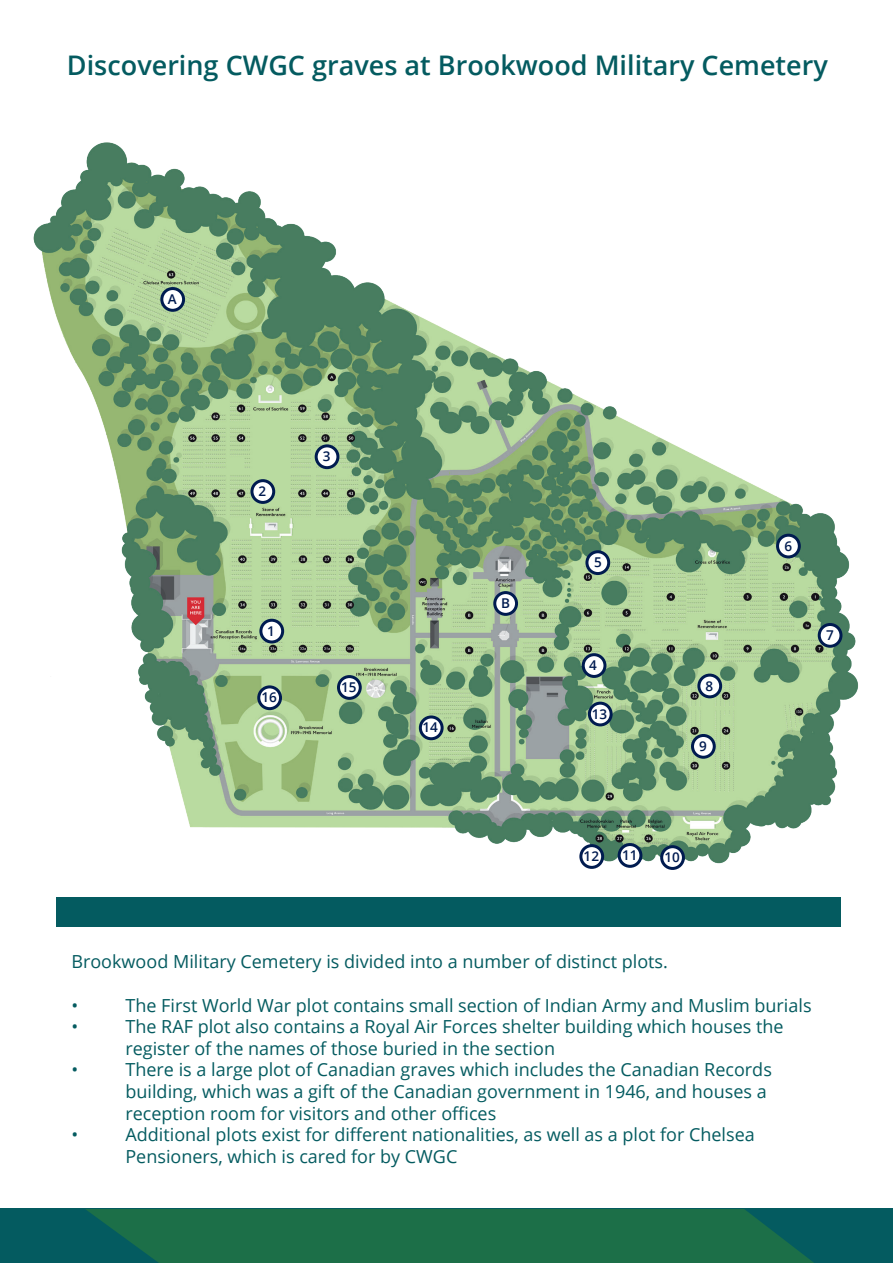
<style>
.page{position:relative;width:893px;height:1263px;background:#fff}
.page>*{position:absolute;margin:0;border:0;box-sizing:border-box;transform-origin:0 0}
.t1{font:600 27px "Open Sans";color:#045b60}
.t2{font:18px/21.6px "Open Sans";color:#045b60}
.t3{font:600 13.5px "Open Sans";color:#001b50}
</style>
<div class="page">
<img style="left:33px;top:142px;width:825px;height:728px">
<div style="left:0;top:1209px;width:893px;height:54px;background:#045b60"></div>
<svg style="left:86px;top:1209px;width:728px;height:54px;background:#196d4a"></svg>
<div style="left:56px;top:897px;width:785px;height:30px;background:#045b60"></div>
<div style="left:619px;top:844px;width:22px;height:22px;background:#fff;border-radius:50%"></div>
<div style="left:618px;top:843px;width:24px;height:25px;border:3px solid #001b50;border-radius:50%"></div>
<div style="left:581px;top:846px;width:22px;height:21px;background:#fff;border-radius:50%"></div>
<div style="left:579px;top:844px;width:25px;height:25px;border:3px solid #001b50;border-radius:50%"></div>
<div style="left:589px;top:703px;width:22px;height:22px;background:#fff;border-radius:50%"></div>
<div style="left:588px;top:702px;width:25px;height:24px;border:3px solid #001b50;border-radius:50%"></div>
<div style="left:420px;top:717px;width:22px;height:22px;background:#fff;border-radius:50%"></div>
<div style="left:419px;top:715px;width:25px;height:25px;border:3px solid #001b50;border-radius:50%"></div>
<div style="left:338px;top:677px;width:22px;height:21px;background:#fff;border-radius:50%"></div>
<div style="left:337px;top:675px;width:25px;height:25px;border:3px solid #001b50;border-radius:50%"></div>
<div style="left:259px;top:687px;width:22px;height:22px;background:#fff;border-radius:50%"></div>
<div style="left:257px;top:685px;width:25px;height:25px;border:3px solid #001b50;border-radius:50%"></div>
<div style="left:662px;top:847px;width:21px;height:21px;background:#fff;border-radius:50%"></div>
<div style="left:660px;top:845px;width:25px;height:25px;border:3px solid #001b50;border-radius:50%"></div>
<div style="left:692px;top:735px;width:22px;height:22px;background:#fff;border-radius:50%"></div>
<div style="left:691px;top:734px;width:25px;height:25px;border:3px solid #001b50;border-radius:50%"></div>
<div style="left:699px;top:675px;width:22px;height:22px;background:#fff;border-radius:50%"></div>
<div style="left:697px;top:674px;width:25px;height:24px;border:3px solid #001b50;border-radius:50%"></div>
<div style="left:819px;top:624px;width:22px;height:22px;background:#fff;border-radius:50%"></div>
<div style="left:818px;top:623px;width:24px;height:25px;border:3px solid #001b50;border-radius:50%"></div>
<div style="left:777px;top:535px;width:22px;height:22px;background:#fff;border-radius:50%"></div>
<div style="left:776px;top:534px;width:25px;height:24px;border:3px solid #001b50;border-radius:50%"></div>
<div style="left:587px;top:552px;width:22px;height:21px;background:#fff;border-radius:50%"></div>
<div style="left:585px;top:550px;width:25px;height:25px;border:3px solid #001b50;border-radius:50%"></div>
<div style="left:583px;top:655px;width:22px;height:21px;background:#fff;border-radius:50%"></div>
<div style="left:582px;top:653px;width:24px;height:25px;border:3px solid #001b50;border-radius:50%"></div>
<div style="left:316px;top:446px;width:22px;height:22px;background:#fff;border-radius:50%"></div>
<div style="left:315px;top:444px;width:24px;height:25px;border:3px solid #001b50;border-radius:50%"></div>
<div style="left:252px;top:481px;width:22px;height:21px;background:#fff;border-radius:50%"></div>
<div style="left:250px;top:479px;width:25px;height:25px;border:3px solid #001b50;border-radius:50%"></div>
<div style="left:261px;top:620px;width:22px;height:22px;background:#fff;border-radius:50%"></div>
<div style="left:259px;top:619px;width:25px;height:24px;border:3px solid #001b50;border-radius:50%"></div>
<div style="left:162px;top:289px;width:22px;height:21px;background:#fff;border-radius:50%"></div>
<div style="left:160px;top:287px;width:25px;height:25px;border:3px solid #001b50;border-radius:50%"></div>
<div style="left:495px;top:593px;width:21px;height:21px;background:#fff;border-radius:50%"></div>
<div style="left:493px;top:591px;width:25px;height:25px;border:3px solid #001b50;border-radius:50%"></div>
<h1 class="t1" style="left:67px;top:46px;width:762px">Discovering CWGC graves at Brookwood Military Cemetery</h1>
<p class="t3" style="left:168px;top:290px;width:10px">A</p>
<p class="t3" style="left:259px;top:482px;width:9px">2</p>
<p class="t3" style="left:323px;top:447px;width:9px">3</p>
<p class="t3" style="left:267px;top:622px;width:9px">1</p>
<p class="t3" style="left:261px;top:688px;width:17px">16</p>
<p class="t3" style="left:341px;top:678px;width:17px">15</p>
<p class="t3" style="left:423px;top:718px;width:17px">14</p>
<p class="t3" style="left:501px;top:594px;width:10px">B</p>
<p class="t3" style="left:594px;top:553px;width:9px">5</p>
<p class="t3" style="left:589px;top:656px;width:9px">4</p>
<p class="t3" style="left:592px;top:705px;width:17px">13</p>
<p class="t3" style="left:706px;top:676px;width:9px">8</p>
<p class="t3" style="left:699px;top:737px;width:9px">9</p>
<p class="t3" style="left:784px;top:536px;width:9px">6</p>
<p class="t3" style="left:826px;top:626px;width:9px">7</p>
<p class="t3" style="left:584px;top:847px;width:17px">12</p>
<p class="t3" style="left:622px;top:846px;width:17px">11</p>
<p class="t3" style="left:664px;top:848px;width:17px">10</p>
<p class="t2" style="left:71px;top:951px;width:598px">Brookwood Military Cemetery is divided into a number of distinct plots.</p>
<p class="t2" style="left:71px;top:994px;width:8px">•</p>
<p class="t2" style="left:125px;top:994px;width:688px">The First World War plot contains small section of Indian Army and Muslim burials</p>
<p class="t2" style="left:71px;top:1015px;width:8px">•</p>
<p class="t2" style="left:125px;top:1015px;width:660px">The RAF plot also contains a Royal Air Forces shelter building which houses the register of the names of those buried in the section</p>
<p class="t2" style="left:71px;top:1059px;width:8px">•</p>
<p class="t2" style="left:125px;top:1059px;width:648px">There is a large plot of Canadian graves which includes the Canadian Records building, which was a gift of the Canadian government in 1946, and houses a reception room for visitors and other offices</p>
<p class="t2" style="left:71px;top:1123px;width:8px">•</p>
<p class="t2" style="left:125px;top:1123px;width:631px">Additional plots exist for different nationalities, as well as a plot for Chelsea<br>Pensioners, which is cared for by CWGC</p>
</div>
